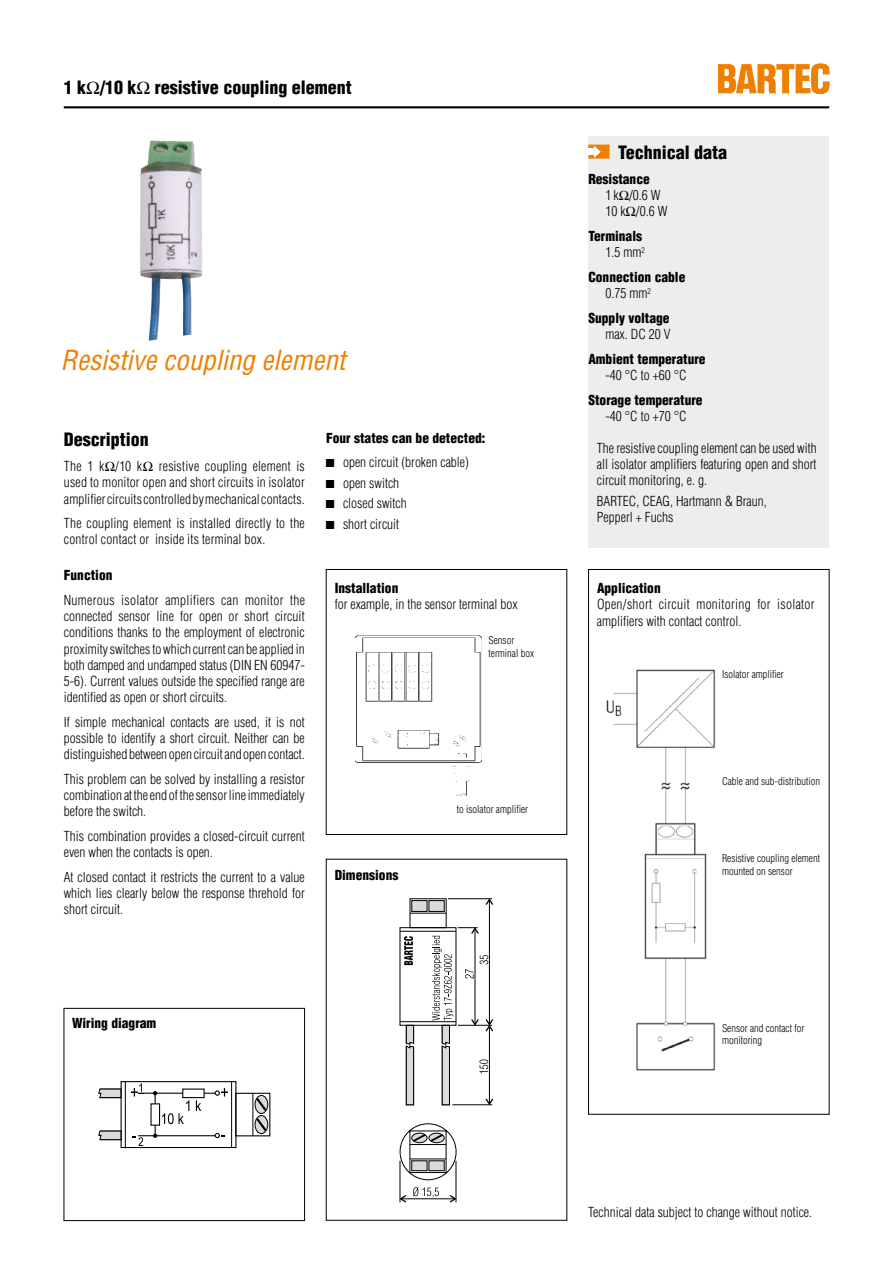
<style>
.page{position:relative;width:893px;height:1263px;background:#fff}
.page>*{position:absolute;margin:0;border:0;box-sizing:border-box;transform-origin:0 0}
.t1{font:italic condensed 27px "Helvetica";color:#ee7f00}
.t2{font:900 condensed 18px "Helvetica";color:#000}
.t3{font:300 condensed 13.5px/16.2px "Helvetica";color:#000;text-align:justify}
.t4{font:900 condensed 13.5px/16.2px "Helvetica";color:#000;text-align:right}
.t5{font:300 condensed 13.5px/16.2px "Helvetica";letter-spacing:.02em;color:#000}
.t6{font:300 condensed 10.5px/12.6px "Helvetica";color:#000}
.s1{font-weight:300}
</style>
<div class="page">
<hr style="left:64px;top:106px;width:765px;height:2px;background:#000">
<img style="left:140px;top:140px;width:62px;height:201px">
<img style="left:355px;top:636px;width:127px;height:159px">
<div style="left:64px;top:1008px;width:241px;height:213px;border:1px solid #000"></div>
<div style="left:235px;top:1093px;width:35px;height:43px;border:1px solid #000"></div>
<hr style="left:231px;top:1081px;width:1px;height:66px;background:#000">
<hr style="left:125px;top:1081px;width:1px;height:66px;background:#000">
<hr style="left:253px;top:1093px;width:1px;height:43px;background:#000">
<svg style="left:98px;top:1088px;width:23px;height:10px"></svg>
<hr style="left:100px;top:1130px;width:21px;height:2px;background:#000">
<svg style="left:98px;top:1131px;width:23px;height:9px"></svg>
<div style="left:255px;top:1115px;width:13px;height:19px;border:1px solid #000;border-radius:50%"></div>
<svg style="left:254px;top:1095px;width:15px;height:38px"></svg>
<hr style="left:138px;top:1093px;width:79px;height:1px;background:#000">
<div style="left:182px;top:1088px;width:23px;height:10px;background:#fff;border:1px solid #000"></div>
<hr style="left:138px;top:1135px;width:79px;height:1px;background:#000">
<hr style="left:155px;top:1093px;width:1px;height:43px;background:#000">
<svg style="left:150px;top:1103px;width:10px;height:23px"></svg>
<svg style="left:196px;top:1100px;width:5px;height:11px"></svg>
<svg style="left:153px;top:1091px;width:36px;height:33px"></svg>
<svg style="left:215px;top:1088px;width:13px;height:8px"></svg>
<svg style="left:215px;top:1133px;width:10px;height:5px"></svg>
<div style="left:121px;top:1081px;width:115px;height:67px;border:1px solid #000"></div>
<svg style="left:131px;top:1083px;width:13px;height:13px"></svg>
<svg style="left:132px;top:1136px;width:12px;height:12px"></svg>
<div style="left:588px;top:569px;width:241px;height:545px;border:1px solid #000"></div>
<div style="left:326px;top:569px;width:241px;height:266px;border:1px solid #000"></div>
<hr style="left:400px;top:931px;width:56px;height:1px;background:#000">
<hr style="left:400px;top:1021px;width:56px;height:1px;background:#000">
<hr style="left:410px;top:913px;width:36px;height:1px;background:#000">
<div style="left:412px;top:900px;width:15px;height:11px;background:#d9dadb;border:1px solid #000"></div>
<div style="left:429px;top:900px;width:15px;height:11px;background:#d9dadb"></div>
<svg style="left:404px;top:936px;width:9px;height:29px"></svg>
<svg style="left:405px;top:1026px;width:9px;height:80px"></svg>
<svg style="left:432px;top:898px;width:62px;height:208px"></svg>
<svg style="left:399px;top:1123px;width:58px;height:58px"></svg>
<hr style="left:400px;top:1161px;width:1px;height:41px;background:#000">
<hr style="left:456px;top:1161px;width:1px;height:41px;background:#000">
<svg style="left:399px;top:1187px;width:58px;height:16px"></svg>
<div style="left:399px;top:927px;width:57px;height:99px;border:1px solid #000"></div>
<div style="left:588px;top:136px;width:241px;height:412px;background:#eceded"></div>
<div style="left:588px;top:145px;width:22px;height:14px;background:#ee7f00;border:2px solid #ee7f00"></div>
<svg style="left:588px;top:146px;width:13px;height:12px"></svg>
<img style="left:606px;top:669px;width:110px;height:402px">
<img style="left:718px;top:64px;width:111px;height:30px">
<h2 class="t2" style="left:64px;top:76px;width:290px">1 k /10 k resistive coupling element</h2>
<h1 class="t1" style="left:61px;top:343px;width:286px">Resistive coupling element</h1>
<h2 class="t2" style="left:64px;top:429px;width:86px">Description</h2>
<p class="t3" style="left:64px;top:458px;width:242px">The 1 k /10 k resistive coupling element is used to monitor open and short circuits in isolator amplifier circuits controlled by mechanical contacts.</p>
<p class="t3" style="left:64px;top:515px;width:242px">The coupling element is installed directly to the control contact or inside its terminal box.</p>
<p class="t4" style="left:64px;top:567px;width:50px">Function</p>
<p class="t3" style="left:64px;top:592px;width:243px">Numerous isolator amplifiers can monitor the connected sensor line for open or short circuit conditions thanks to the employment of electronic proximity switches to which current can be applied in both damped and undamped status (DIN EN 60947- 5-6). Current values outside the specified range are identified as open or short circuits.</p>
<p class="t3" style="left:64px;top:714px;width:243px">If simple mechanical contacts are used, it is not possible to identify a short circuit. Neither can be distinguished between open circuit and open contact.</p>
<p class="t3" style="left:64px;top:771px;width:243px">This problem can be solved by installing a resistor combination at the end of the sensor line immediately before the switch.</p>
<p class="t3" style="left:64px;top:828px;width:243px">This combination provides a closed-circuit current even when the contacts is open.</p>
<p class="t3" style="left:64px;top:869px;width:243px">At closed contact it restricts the current to a value which lies clearly below the response threhold for short circuit.</p>
<p class="t4" style="left:326px;top:429px;width:161px">Four states can be detected:</p>
<p class="t3" style="left:343px;top:452px;width:127px;line-height:20.4px;text-align:left">open circuit (broken cable) open switch<br>closed switch<br>short circuit</p>
<p class="t4" style="left:335px;top:580px;width:65px">Installation</p>
<p class="t3" style="left:335px;top:596px;width:184px">for example, in the sensor terminal box</p>
<p class="t6" style="left:489px;top:634px;width:47px">Sensor terminal box</p>
<p class="t4" style="left:335px;top:866px;width:65px">Dimensions</p>
<p class="t6" style="left:457px;top:803px;width:73px">to isolator amplifier</p>
<p class="t4" style="left:72px;top:1014px;width:86px">Wiring diagram</p>
<h2 class="t2" style="left:618px;top:141px;width:111px">Technical data</h2>
<p class="t4" style="left:588px;top:171px;width:63px">Resistance</p>
<p class="t3" style="left:605px;top:187px;width:64px">1 k /0.6 W<br>10 k /0.6 W</p>
<p class="t4" style="left:588px;top:228px;width:58px">Terminals<br><span class="s1">1.5 mm</span><sup>2</sup></p>
<p class="t4" style="left:605px;top:269px;width:82px;text-align:left;text-indent:-17px">Connection cable<br><span class="s1">0.75 mm</span><sup>2</sup></p>
<p class="t4" style="left:588px;top:310px;width:83px">Supply voltage</p>
<p class="t3" style="left:605px;top:326px;width:67px">max. DC 20 V</p>
<p class="t4" style="left:588px;top:350px;width:119px">Ambient temperature</p>
<p class="t3" style="left:605px;top:367px;width:83px">-40 °C to +60 °C</p>
<p class="t4" style="left:588px;top:391px;width:116px">Storage temperature</p>
<p class="t3" style="left:605px;top:408px;width:83px">-40 °C to +70 °C</p>
<p class="t3" style="left:597px;top:440px;width:221px">The resistive coupling element can be used with all isolator amplifiers featuring open and short circuit monitoring, e. g.</p>
<p class="t3" style="left:597px;top:492px;width:171px">BARTEC, CEAG, Hartmann &amp; Braun,<br>Pepperl + Fuchs</p>
<p class="t4" style="left:597px;top:580px;width:65px">Application</p>
<p class="t5" style="left:597px;top:596px;width:219px">Open/short circuit monitoring for isolator amplifiers with contact control.</p>
<p class="t6" style="left:722px;top:667px;width:63px">Isolator amplifier</p>
<p class="t6" style="left:722px;top:774px;width:99px">Cable and sub-distribution</p>
<p class="t6" style="left:722px;top:852px;width:99px">Resistive coupling element mounted on sensor</p>
<p class="t6" style="left:722px;top:1021px;width:84px">Sensor and contact for monitoring</p>
<p class="t3" style="left:588px;top:1204px;width:225px">Technical data subject to change without notice.</p>
</div>
